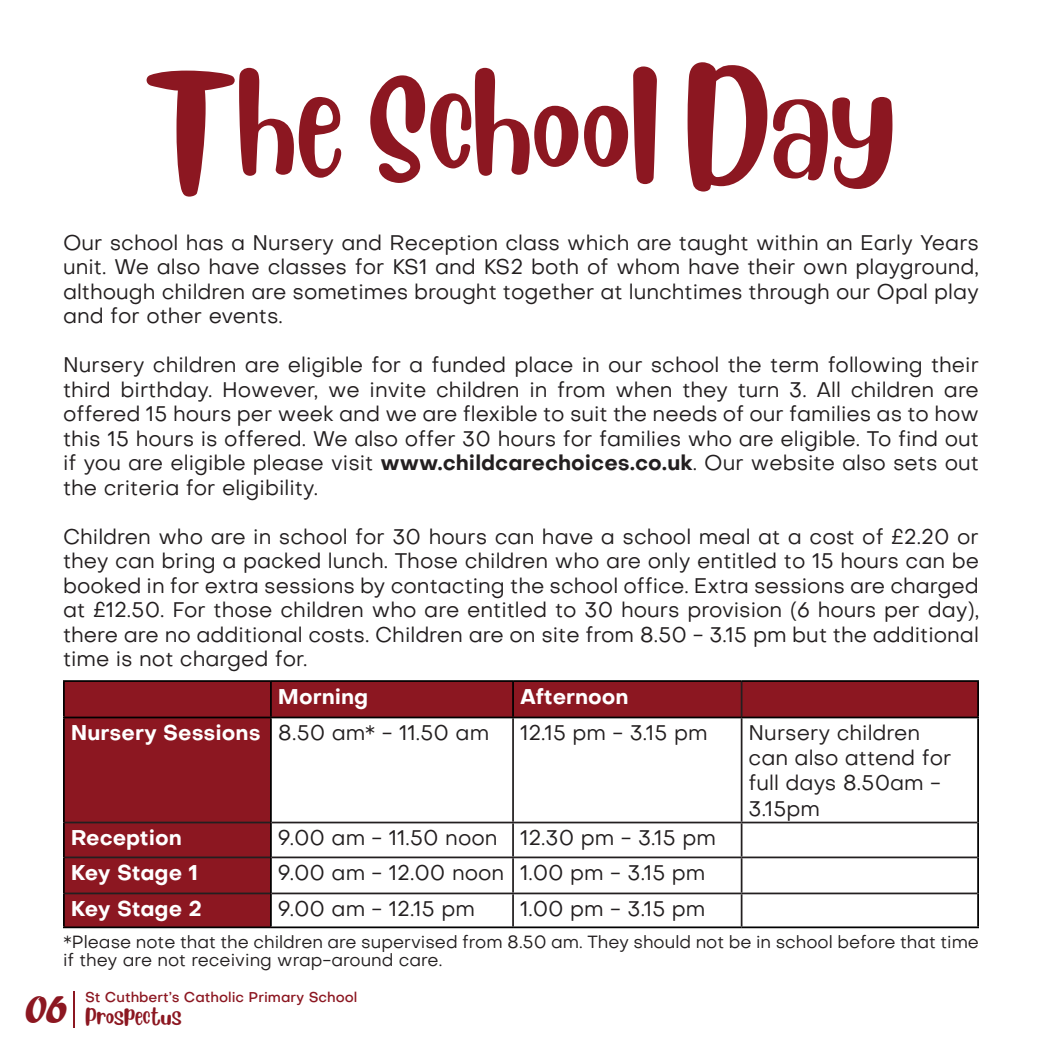
<style>
.page{position:relative;width:1042px;height:1042px;background:#fff}
.page>*{position:absolute;margin:0;border:0;box-sizing:border-box;transform-origin:0 0}
.t1{font:105px "Blueberry";color:#8c1721}
.t2{font:42px "Forte";color:#8c1721}
.t3{font:21px/24.5px "Objectivity";color:#231f20;text-align:justify}
.t4{font:700 21px "Objectivity";color:#fff}
.t5{font:17.5px/17.5px "Objectivity";color:#231f20}
.t6{font:17.5px "Blueberry";color:#8c1721}
.t7{font:500 14px "Objectivity";color:#8c1721}
.s1{font-weight:700}
</style>
<div class="page">
<hr style="left:74px;top:991px;width:1px;height:36px;background:#8c1721">
<div style="left:65px;top:682px;width:912px;height:34px;background:#8c1721"></div>
<div style="left:65px;top:718px;width:205px;height:208px;background:#8c1721"></div>
<hr style="left:741px;top:682px;width:1px;height:34px;background:#231f20">
<hr style="left:512px;top:718px;width:2px;height:103px;background:#231f20">
<hr style="left:741px;top:718px;width:1px;height:103px;background:#231f20">
<hr style="left:65px;top:821px;width:205px;height:2px;background:#231f20">
<hr style="left:272px;top:821px;width:241px;height:2px;background:#231f20">
<hr style="left:513px;top:821px;width:228px;height:2px;background:#231f20">
<hr style="left:512px;top:823px;width:2px;height:33px;background:#231f20">
<hr style="left:741px;top:821px;width:236px;height:2px;background:#231f20">
<hr style="left:741px;top:823px;width:1px;height:33px;background:#231f20">
<hr style="left:65px;top:856px;width:205px;height:2px;background:#231f20">
<hr style="left:272px;top:856px;width:241px;height:2px;background:#231f20">
<hr style="left:513px;top:856px;width:228px;height:2px;background:#231f20">
<hr style="left:512px;top:858px;width:2px;height:34px;background:#231f20">
<hr style="left:741px;top:856px;width:236px;height:2px;background:#231f20">
<hr style="left:741px;top:858px;width:1px;height:34px;background:#231f20">
<hr style="left:65px;top:892px;width:205px;height:2px;background:#231f20">
<hr style="left:272px;top:892px;width:241px;height:2px;background:#231f20">
<hr style="left:513px;top:892px;width:228px;height:2px;background:#231f20">
<hr style="left:512px;top:894px;width:2px;height:32px;background:#231f20">
<hr style="left:741px;top:892px;width:236px;height:2px;background:#231f20">
<hr style="left:741px;top:894px;width:1px;height:32px;background:#231f20">
<hr style="left:63px;top:680px;width:208px;height:2px;background:#000">
<hr style="left:63px;top:682px;width:2px;height:34px;background:#000">
<hr style="left:63px;top:716px;width:208px;height:2px;background:#000">
<hr style="left:512px;top:682px;width:2px;height:34px;background:#000">
<hr style="left:977px;top:718px;width:2px;height:104px;background:#000">
<hr style="left:977px;top:822px;width:2px;height:35px;background:#000">
<hr style="left:977px;top:857px;width:2px;height:36px;background:#000">
<hr style="left:977px;top:893px;width:2px;height:33px;background:#000">
<hr style="left:271px;top:926px;width:242px;height:2px;background:#000">
<hr style="left:513px;top:926px;width:228px;height:2px;background:#000">
<hr style="left:741px;top:926px;width:238px;height:2px;background:#000">
<hr style="left:271px;top:680px;width:242px;height:2px;background:#000">
<hr style="left:270px;top:682px;width:2px;height:34px;background:#000">
<hr style="left:513px;top:680px;width:228px;height:2px;background:#000">
<hr style="left:741px;top:680px;width:238px;height:2px;background:#000">
<hr style="left:977px;top:682px;width:2px;height:34px;background:#000">
<hr style="left:271px;top:716px;width:242px;height:2px;background:#000">
<hr style="left:513px;top:716px;width:228px;height:2px;background:#000">
<hr style="left:741px;top:716px;width:238px;height:2px;background:#000">
<hr style="left:63px;top:718px;width:2px;height:104px;background:#000">
<hr style="left:270px;top:718px;width:2px;height:104px;background:#000">
<hr style="left:63px;top:822px;width:2px;height:35px;background:#000">
<hr style="left:270px;top:822px;width:2px;height:35px;background:#000">
<hr style="left:63px;top:857px;width:2px;height:36px;background:#000">
<hr style="left:270px;top:857px;width:2px;height:36px;background:#000">
<hr style="left:63px;top:893px;width:2px;height:33px;background:#000">
<hr style="left:270px;top:893px;width:2px;height:33px;background:#000">
<hr style="left:63px;top:926px;width:208px;height:2px;background:#000">
<p class="t1" style="left:144px;top:49px;width:754px">The School Day</p>
<p class="t3" style="left:63px;top:230px;width:917px">Our school has a Nursery and Reception class which are taught within an Early Years unit. We also have classes for KS1 and KS2 both of whom have their own playground, although children are sometimes brought together at lunchtimes through our Opal play and for other events.</p>
<p class="t3" style="left:63px;top:352px;width:917px">Nursery children are eligible for a funded place in our school the term following their third birthday. However, we invite children in from when they turn 3. All children are</p>
<p class="t3" style="left:63px;top:401px;width:917px">offered 15 hours per week and we are flexible to suit the needs of our families as to how this 15 hours is offered. We also offer 30 hours for families who are eligible. To find out if you are eligible please visit <span class="s1">www.childcarechoices.co.uk</span>. Our website also sets out the criteria for eligibility.</p>
<p class="t3" style="left:63px;top:524px;width:917px">Children who are in school for 30 hours can have a school meal at a cost of £2.20 or they can bring a packed lunch. Those children who are only entitled to 15 hours can be booked in for extra sessions by contacting the school office. Extra sessions are charged at £12.50. For those children who are entitled to 30 hours provision (6 hours per day), there are no additional costs. Children are on site from 8.50 - 3.15 pm but the additional time is not charged for.</p>
<p class="t4" style="left:278px;top:681px;width:92px">Morning</p>
<p class="t4" style="left:520px;top:681px;width:110px">Afternoon</p>
<p class="t4" style="left:71px;top:717px;width:191px">Nursery Sessions</p>
<p class="t3" style="left:278px;top:720px;width:213px">8.50 am* - 11.50 am</p>
<p class="t3" style="left:520px;top:720px;width:189px">12.15 pm - 3.15 pm</p>
<p class="t3" style="left:748px;top:719px;width:204px;line-height:25.2px;text-align:left">Nursery children can also attend for full days 8.50am -<br>3.15pm</p>
<p class="t4" style="left:71px;top:822px;width:112px">Reception</p>
<p class="t3" style="left:278px;top:825px;width:221px">9.00 am - 11.50 noon</p>
<p class="t3" style="left:520px;top:825px;width:197px">12.30 pm - 3.15 pm</p>
<p class="t4" style="left:71px;top:857px;width:129px">Key Stage 1</p>
<p class="t3" style="left:278px;top:860px;width:228px">9.00 am - 12.00 noon</p>
<p class="t3" style="left:520px;top:860px;width:187px">1.00 pm - 3.15 pm</p>
<p class="t4" style="left:71px;top:893px;width:133px">Key Stage 2</p>
<p class="t3" style="left:278px;top:896px;width:198px">9.00 am - 12.15 pm</p>
<p class="t3" style="left:520px;top:896px;width:187px">1.00 pm - 3.15 pm</p>
<p class="t5" style="left:63px;top:933px;width:917px">*Please note that the children are supervised from 8.50 am. They should not be in school before that time if they are not receiving wrap-around care.</p>
<p class="t2" style="left:25px;top:984px;width:44px">06</p>
<p class="t7" style="left:85px;top:988px;width:274px">St Cuthbert’s Catholic Primary School</p>
<p class="t6" style="left:85px;top:1003px;width:98px">Prospectus</p>
</div>
